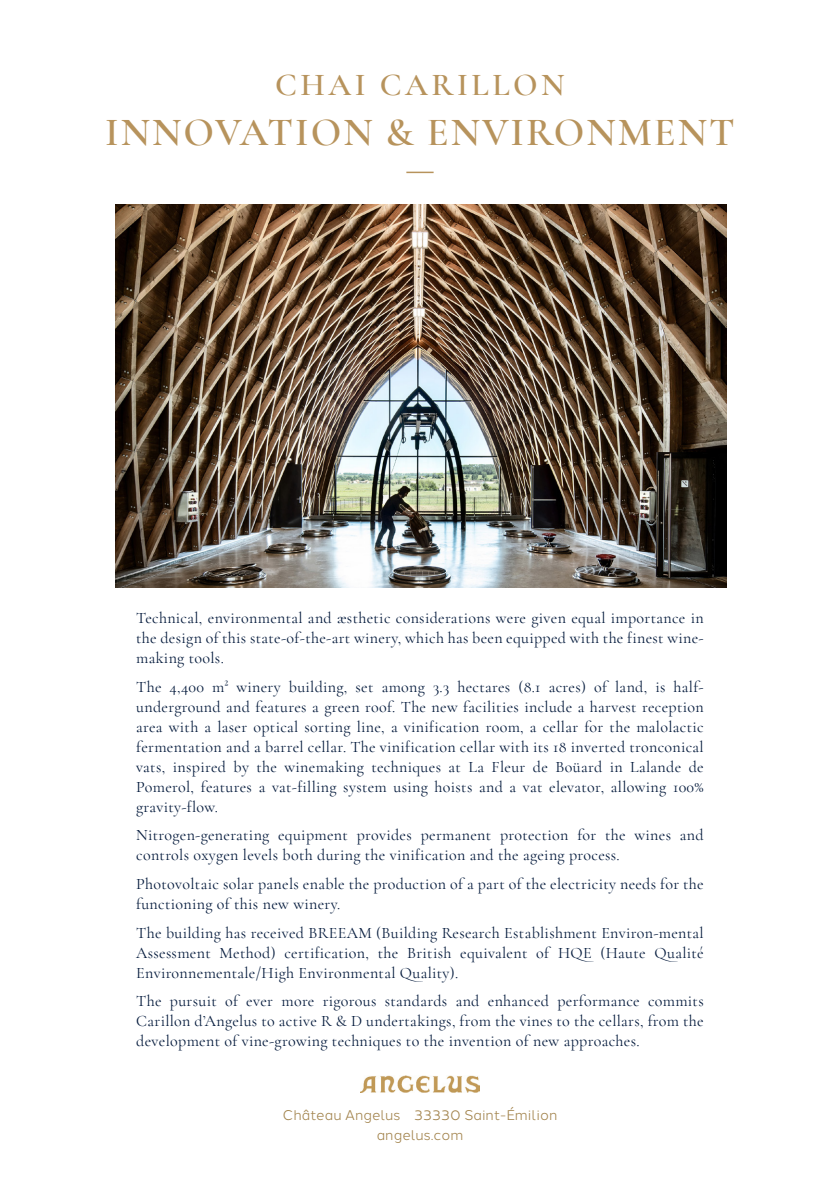
<style>
.page{position:relative;width:840px;height:1191px;background:#fff}
.page>*{position:absolute;margin:0;border:0;box-sizing:border-box;transform-origin:0 0}
.t1{font:600 40px "Cormorant Garamond";letter-spacing:.05em;color:#b7935c}
.t2{font:600 32px "Cormorant Garamond";letter-spacing:.11em;color:#b7935c}
.t3{font:16px/20px "Cormorant Garamond";letter-spacing:.02em;color:#051b3d;text-align:justify}
.t4{font:14px "Halcom";color:#a2834c}
</style>
<div class="page">
<svg style="left:406px;top:172px;width:27px;height:1px"></svg>
<img style="left:115px;top:205px;width:611px;height:383px">
<img style="left:361px;top:1075px;width:117px;height:17px">
<p class="t2" style="left:275px;top:65px;width:291px">CHAI CARILLON</p>
<p class="t1" style="left:105px;top:107px;width:630px">INNOVATION &amp; ENVIRONMENT</p>
<p class="t3" style="left:136px;top:608px;width:568px">Technical, environmental and æsthetic considerations were given equal importance in the design of this state-of-the-art winery, which has been equipped with the finest wine&shy;making tools.</p>
<p class="t3" style="left:136px;top:676px;width:568px">The 4,400 m² winery building, set among 3.3 hectares (8.1 acres) of land, is half&shy;underground and features a green roof. The new facilities include a harvest reception area with a laser optical sorting line, a vinification room, a cellar for the malolactic fermentation and a barrel cellar. The vinification cellar with its 18 inverted tronconical vats, inspired by the winemaking techniques at La Fleur de Boüard in Lalande de Pomerol, features a vat-filling system using hoists and a vat elevator, allowing 100% gravity-flow.</p>
<p class="t3" style="left:136px;top:825px;width:568px">Nitrogen-generating equipment provides permanent protection for the wines and controls oxygen levels both during the vinification and the ageing process.</p>
<p class="t3" style="left:136px;top:874px;width:568px">Photovoltaic solar panels enable the production of a part of the electricity needs for the functioning of this new winery.</p>
<p class="t3" style="left:136px;top:922px;width:568px">The building has received BREEAM (Building Research Establishment Environ-mental Assessment Method) certification, the British equivalent of HQE (Haute Qualité Environnementale/High Environmental Quality).</p>
<p class="t3" style="left:136px;top:991px;width:568px">The pursuit of ever more rigorous standards and enhanced performance commits Carillon d’Angelus to active R &amp; D undertakings, from the vines to the cellars, from the development of vine-growing techniques to the invention of new approaches.</p>
<p class="t4" style="left:282px;top:1103px;width:276px">Château Angelus 33330 Saint-Émilion</p>
<p class="t4" style="left:376px;top:1123px;width:88px">angelus.com</p>
</div>
